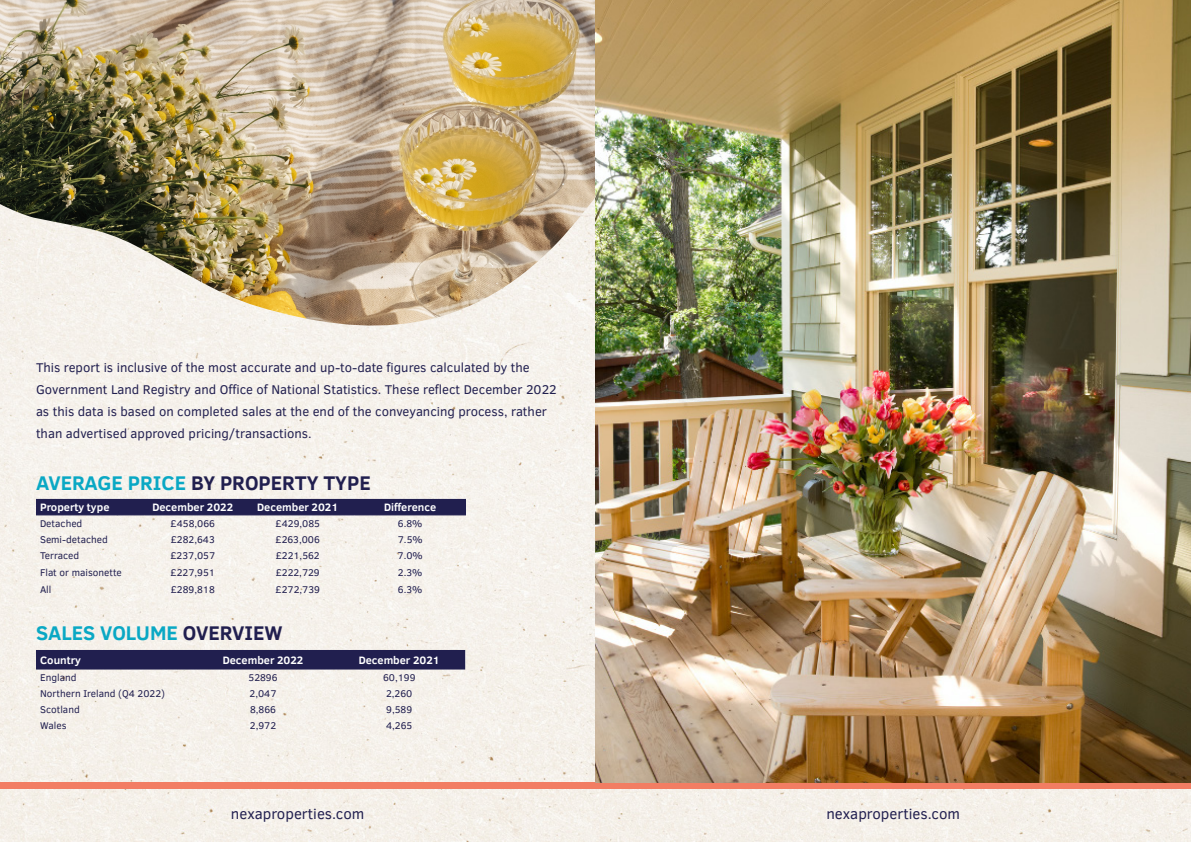
<style>
.page{position:relative;width:1191px;height:842px;background:#fff}
.page>*{position:absolute;margin:0;border:0;box-sizing:border-box;transform-origin:0 0}
.t1{font:700 20.3px "Clear Sans";color:#211f4f}
.t2{font:700 20.3px "Clear Sans";color:#0aa8c4}
.t3{font:15px "Clear Sans";color:#211f4f}
.t4{font:13px/22px "Clear Sans";color:#211f4f}
.t5{font:700 11px "Clear Sans";color:#fff}
.t6{font:10px "Clear Sans";color:#211f4f}
.s1{color:#0aa8c4}
.s2{color:#211f4f}
</style>
<div class="page">
<div style="left:0;top:327px;width:595px;height:456px;background:#f6f1eb"></div>
<div style="left:0;top:789px;width:1191px;height:53px;background:#f5f0e9"></div>
<div style="left:0;top:783px;width:1191px;height:6px;background:#f27d63"></div>
<div style="left:36px;top:499px;width:430px;height:15px;background:#211f4f"></div>
<hr style="left:36px;top:514px;width:109px;height:1px;background:#211f4f">
<hr style="left:145px;top:514px;width:96px;height:1px;background:#211f4f">
<hr style="left:241px;top:514px;width:113px;height:1px;background:#211f4f">
<hr style="left:354px;top:514px;width:112px;height:1px;background:#211f4f">
<div style="left:36px;top:650px;width:429px;height:19px;background:#211f4f"></div>
<img style="left:0;top:0;width:595px;height:327px">
<img style="left:595px;top:0;width:596px;height:783px">
<p class="t4" style="left:36px;top:357px;width:522px">This report is inclusive of the most accurate and up-to-date figures calculated by the Government Land Registry and Office of National Statistics. These reflect December 2022 as this data is based on completed sales at the end of the conveyancing process, rather than advertised approved pricing/transactions.</p>
<h1 class="t1" style="left:36px;top:468px;width:336px"><span class="s1">AVERAGE PRICE</span> BY PROPERTY TYPE</h1>
<p class="t5" style="left:40px;top:499px;width:71px">Property type</p>
<p class="t5" style="left:152px;top:499px;width:82px">December 2022</p>
<p class="t5" style="left:257px;top:499px;width:83px">December 2021</p>
<p class="t5" style="left:384px;top:499px;width:54px">Difference</p>
<p class="t6" style="left:40px;top:516px;width:44px">Detached</p>
<p class="t6" style="left:171px;top:516px;width:46px">£458,066</p>
<p class="t6" style="left:275px;top:516px;width:46px">£429,085</p>
<p class="t6" style="left:398px;top:516px;width:26px">6.8%</p>
<p class="t6" style="left:40px;top:533px;width:69px">Semi-detached</p>
<p class="t6" style="left:171px;top:533px;width:46px">£282,643</p>
<p class="t6" style="left:275px;top:533px;width:46px">£263,006</p>
<p class="t6" style="left:398px;top:533px;width:26px">7.5%</p>
<p class="t6" style="left:40px;top:549px;width:41px">Terraced</p>
<p class="t6" style="left:170px;top:549px;width:46px">£237,057</p>
<p class="t6" style="left:276px;top:549px;width:46px">£221,562</p>
<p class="t6" style="left:397px;top:549px;width:27px">7.0%</p>
<p class="t6" style="left:40px;top:566px;width:83px">Flat or maisonette</p>
<p class="t6" style="left:171px;top:566px;width:46px">£227,951</p>
<p class="t6" style="left:276px;top:566px;width:46px">£222,729</p>
<p class="t6" style="left:398px;top:566px;width:26px">2.3%</p>
<p class="t6" style="left:40px;top:583px;width:13px">All</p>
<p class="t6" style="left:171px;top:583px;width:46px">£289,818</p>
<p class="t6" style="left:275px;top:583px;width:46px">£272,739</p>
<p class="t6" style="left:398px;top:583px;width:26px">6.3%</p>
<h1 class="t2" style="left:36px;top:618px;width:248px">SALES VOLUME <span class="s2">OVERVIEW</span></h1>
<p class="t5" style="left:40px;top:652px;width:42px">Country</p>
<p class="t5" style="left:223px;top:652px;width:82px">December 2022</p>
<p class="t5" style="left:359px;top:652px;width:83px">December 2021</p>
<p class="t6" style="left:40px;top:671px;width:38px">England</p>
<p class="t6" style="left:248px;top:671px;width:30px">52896</p>
<p class="t6" style="left:383px;top:671px;width:34px">60,199</p>
<p class="t6" style="left:40px;top:687px;width:126px">Northern Ireland (Q4 2022)</p>
<p class="t6" style="left:249px;top:687px;width:29px">2,047</p>
<p class="t6" style="left:386px;top:687px;width:28px">2,260</p>
<p class="t6" style="left:40px;top:703px;width:41px">Scotland</p>
<p class="t6" style="left:250px;top:703px;width:27px">8,866</p>
<p class="t6" style="left:386px;top:703px;width:27px">9,589</p>
<p class="t6" style="left:40px;top:718px;width:28px">Wales</p>
<p class="t6" style="left:250px;top:718px;width:28px">2,972</p>
<p class="t6" style="left:386px;top:718px;width:28px">4,265</p>
<p class="t3" style="left:231px;top:804px;width:135px">nexaproperties.com</p>
<p class="t3" style="left:826px;top:804px;width:135px">nexaproperties.com</p>
</div>
